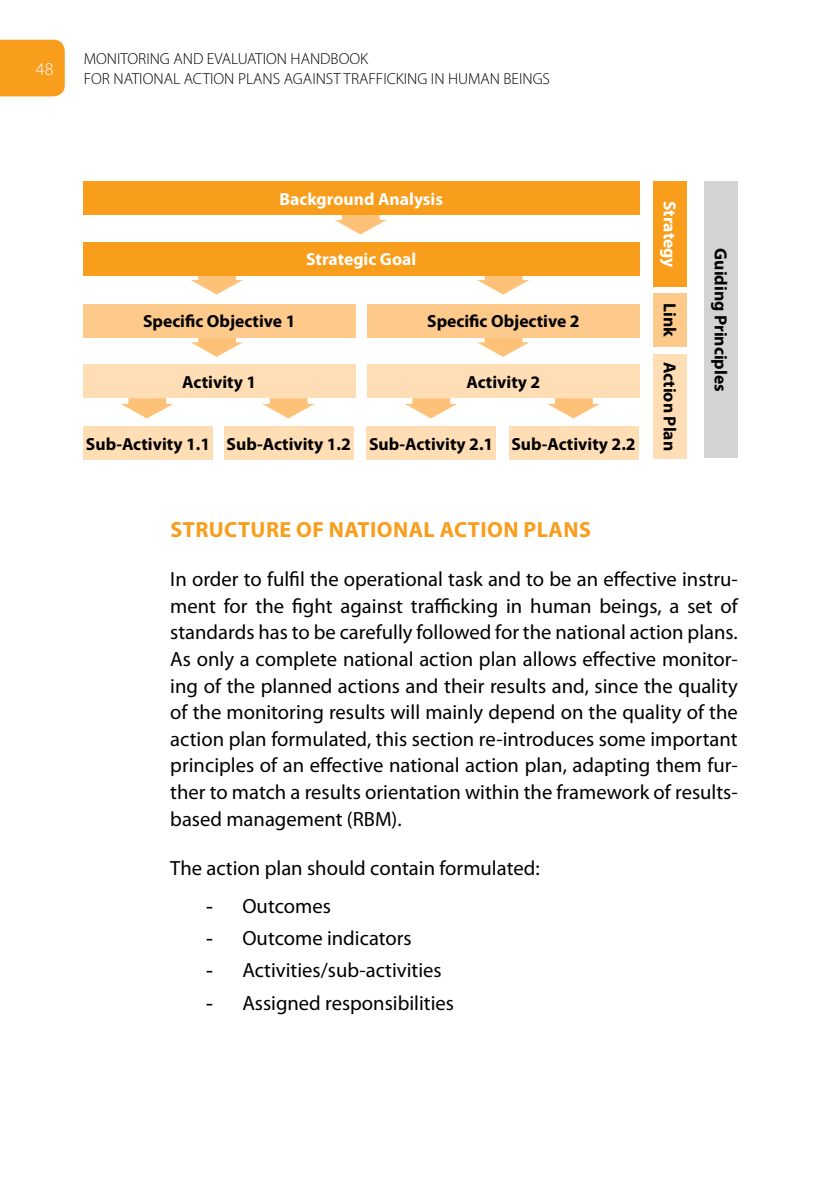
<style>
.page{position:relative;width:840px;height:1191px;background:#fff}
.page>*{position:absolute;margin:0;border:0;box-sizing:border-box;transform-origin:0 0}
.t1{font:700 22px "Myriad Pro";letter-spacing:.02em;color:#f99d1c}
.t2{font:20.6px/26.6px "Myriad Pro";color:#000;text-align:justify}
.t3{font:300 18px "Myriad Pro";color:#fff}
.t4{font:700 17.6px "Myriad Pro";color:#000}
.t5{font:700 17.6px "Myriad Pro";color:#fff}
.t6{font:300 16px/20px "Myriad Pro";color:#000}
.s1{font-family:"Arial"}
</style>
<div class="page">
<div style="left:0;top:40px;width:65px;height:56px;background:#f99d1c"></div>
<svg style="left:334px;top:214px;width:52px;height:20px"></svg>
<svg style="left:190px;top:275px;width:53px;height:19px"></svg>
<svg style="left:190px;top:337px;width:53px;height:20px"></svg>
<svg style="left:121px;top:398px;width:52px;height:20px"></svg>
<svg style="left:262px;top:398px;width:52px;height:20px"></svg>
<svg style="left:405px;top:398px;width:52px;height:20px"></svg>
<svg style="left:548px;top:398px;width:51px;height:20px"></svg>
<svg style="left:477px;top:275px;width:52px;height:19px"></svg>
<svg style="left:477px;top:337px;width:52px;height:20px"></svg>
<div style="left:83px;top:181px;width:556px;height:33px;background:#f99d1c"></div>
<div style="left:83px;top:242px;width:556px;height:33px;background:#f99d1c"></div>
<div style="left:653px;top:181px;width:33px;height:106px;background:#f99d1c"></div>
<div style="left:704px;top:181px;width:33px;height:277px;background:#d1d3d4"></div>
<div style="left:653px;top:293px;width:33px;height:53px;background:#feca8b"></div>
<div style="left:653px;top:354px;width:33px;height:105px;background:#ffdeb6"></div>
<div style="left:83px;top:304px;width:272px;height:33px;background:#feca8b"></div>
<div style="left:83px;top:365px;width:272px;height:33px;background:#ffdeb6"></div>
<div style="left:83px;top:426px;width:130px;height:33px;background:#ffdeb6"></div>
<div style="left:224px;top:426px;width:129px;height:33px;background:#ffdeb6"></div>
<div style="left:366px;top:426px;width:130px;height:33px;background:#ffdeb6"></div>
<div style="left:508px;top:426px;width:130px;height:33px;background:#ffdeb6"></div>
<div style="left:367px;top:304px;width:272px;height:33px;background:#feca8b"></div>
<div style="left:367px;top:365px;width:272px;height:33px;background:#ffdeb6"></div>
<p class="t3" style="left:36px;top:58px;width:19px">48</p>
<p class="t6" style="left:84px;top:49px;width:467px">MONITORING AND EVALUATION HANDBOOK<br>FOR NATIONAL ACTION PLANS AGAINST TRAFFICKING IN HUMAN BEINGS</p>
<p class="t5" style="left:279px;top:187px;width:165px">Background Analysis</p>
<p class="t5" style="left:306px;top:248px;width:111px">Strategic Goal</p>
<p class="t4" style="left:143px;top:310px;width:154px">Specific Objective 1</p>
<p class="t4" style="left:182px;top:370px;width:75px">Activity 1</p>
<p class="t4" style="left:427px;top:310px;width:154px">Specific Objective 2</p>
<p class="t4" style="left:466px;top:370px;width:75px">Activity 2</p>
<p class="t4" style="left:86px;top:432px;width:551px">Sub-Activity 1.1 Sub-Activity 1.2 Sub-Activity 2.1 Sub-Activity 2.2</p>
<p class="t5" style="left:681px;top:201px;width:68px;rotate:90deg">Strategy</p>
<p class="t4" style="left:681px;top:303px;width:35px;rotate:90deg">Link</p>
<p class="t4" style="left:681px;top:362px;width:91px;rotate:90deg">Action Plan</p>
<p class="t4" style="left:731px;top:248px;width:145px;rotate:90deg">Guiding Principles</p>
<p class="t1" style="left:170px;top:515px;width:282px">Structure of National Acti</p>
<p class="t1" style="left:487px;top:515px;width:105px">on Plans</p>
<p class="t2" style="left:170px;top:565px;width:568px">In order to fulfil the operational task and to be an effective instru&shy;ment for the fight against trafficking in human beings, a set of standards has to be carefully followed for the national action plans.<br>As only a complete national action plan allows effective monitor&shy;ing of the planned actions and their results and, since the quality of the monitoring results will mainly depend on the quality of the action plan formulated, this section re-introduces some important principles of an effective national action plan, adapting them fur&shy;ther to match a results orientation within the framework of results&shy;based management (RBM).</p>
<p class="t2" style="left:170px;top:854px;width:370px">The action plan should contain formulated:</p>
<p class="t2" style="left:206px;top:892px;width:126px"><span class="s1">-</span> Outcomes</p>
<p class="t2" style="left:206px;top:924px;width:207px"><span class="s1">-</span> Outcome indicators</p>
<p class="t2" style="left:206px;top:956px;width:237px"><span class="s1">-</span> Activities/sub-activities</p>
<p class="t2" style="left:206px;top:989px;width:249px"><span class="s1">-</span> Assigned responsibilities</p>
</div>
